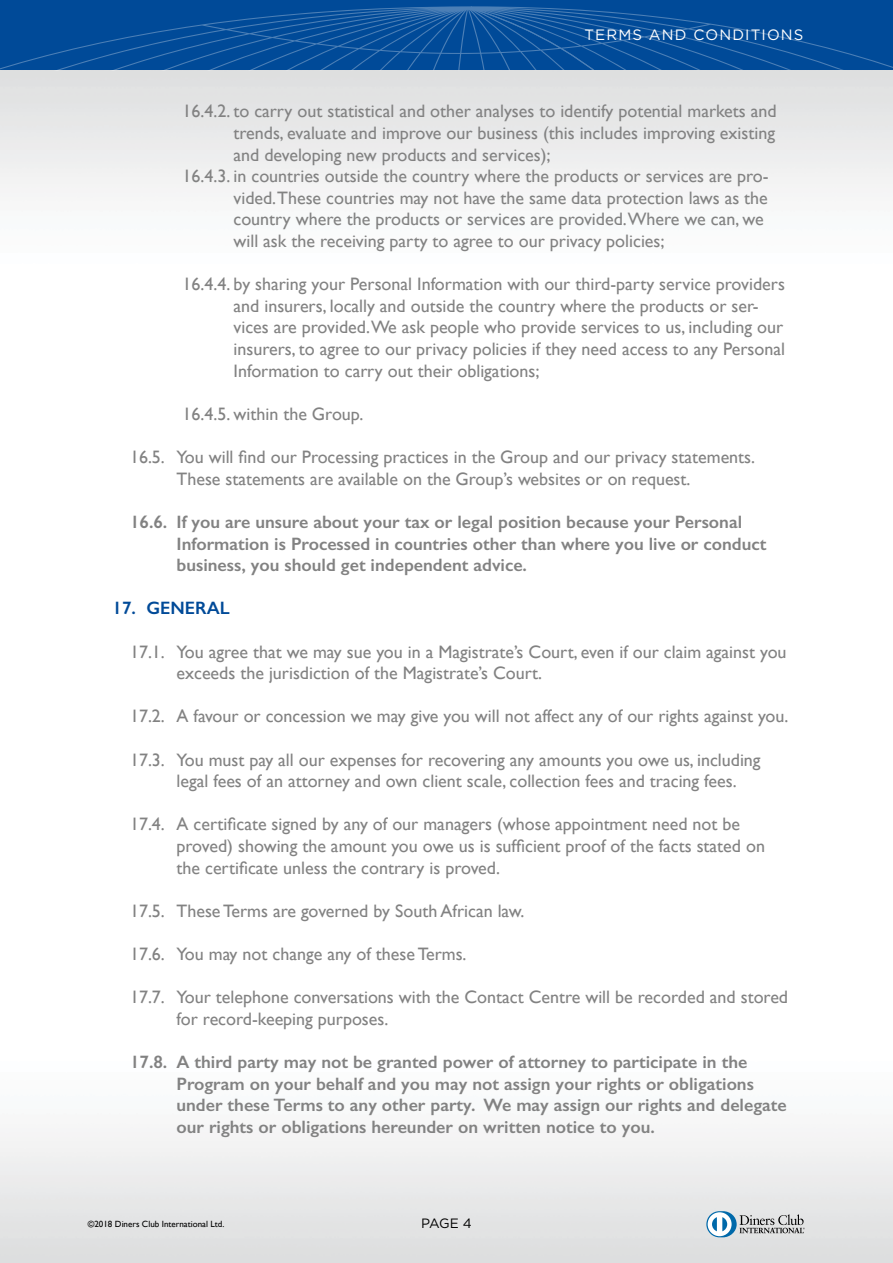
<style>
.page{position:relative;width:893px;height:1263px;background:#fff}
.page>*{position:absolute;margin:0;border:0;box-sizing:border-box;transform-origin:0 0}
.t1{font:18px/21.6px "Gill Sans";color:#828282}
.t2{font:600 18px/21.6px "Gill Sans";color:#828282}
.t3{font:600 18px "Gill Sans";color:#004a98}
.t4{font:15px "Gotham";letter-spacing:.075em;color:#fff}
.t5{font:13.5px "Gotham";color:#000}
.t6{font:9px "Gill Sans";color:#010101}
</style>
<div class="page">
<div style="left:0;top:0;width:893px;height:70px;background:#004a98"></div>
<svg style="left:0;top:6px;width:452px;height:65px"></svg>
<svg style="left:452px;top:6px;width:441px;height:65px"></svg>
<svg style="left:706px;top:1211px;width:99px;height:26px;background:#b3bfc7"></svg>
<p class="t4" style="left:584px;top:27px;width:221px">TERMS AND CONDITIONS</p>
<p class="t1" style="left:182px;top:100px;width:596px">16.4.2. to carry out statistical and other analyses to identify potential markets and</p>
<p class="t1" style="left:233px;top:122px;width:543px">trends, evaluate and improve our business (this includes improving existing</p>
<p class="t1" style="left:233px;top:144px;width:319px">and developing new products and services);</p>
<p class="t1" style="left:182px;top:165px;width:588px">16.4.3. in countries outside the country where the products or services are pro-</p>
<p class="t1" style="left:233px;top:187px;width:536px">vided.These countries may not have the same data protection laws as the</p>
<p class="t1" style="left:233px;top:208px;width:532px">country where the products or services are provided.Where we can, we</p>
<p class="t1" style="left:233px;top:230px;width:433px">will ask the receiving party to agree to our privacy policies;</p>
<p class="t1" style="left:234px;top:273px;width:553px;text-indent:-51px">16.4.4. by sharing your Personal Information with our third-party service providers and insurers, locally and outside the country where the products or ser&shy;vices are provided.We ask people who provide services to us, including our insurers, to agree to our privacy policies if they need access to any Personal Information to carry out their obligations;</p>
<p class="t1" style="left:183px;top:403px;width:182px">16.4.5. within the Group.</p>
<p class="t1" style="left:177px;top:446px;width:580px;text-indent:-46px">16.5. You will find our Processing practices in the Group and our privacy statements.<br>These statements are available on the Group’s websites or on request.</p>
<p class="t2" style="left:177px;top:511px;width:591px;text-indent:-46px">16.6. If you are unsure about your tax or legal position because your Personal<br>Information is Processed in countries other than where you live or conduct business, you should get independent advice.</p>
<p class="t3" style="left:113px;top:597px;width:119px">17. GENERAL</p>
<p class="t1" style="left:176px;top:640px;width:612px;text-indent:-46px">17.1. You agree that we may sue you in a Magistrate’s Court, even if our claim against you exceeds the jurisdiction of the Magistrate’s Court.</p>
<p class="t1" style="left:130px;top:705px;width:660px">17.2. A favour or concession we may give you will not affect any of our rights against you.</p>
<p class="t1" style="left:176px;top:748px;width:586px;text-indent:-46px">17.3. You must pay all our expenses for recovering any amounts you owe us, including legal fees of an attorney and own client scale, collection fees and tracing fees.</p>
<p class="t1" style="left:176px;top:813px;width:590px;text-indent:-46px">17.4. A certificate signed by any of our managers (whose appointment need not be proved) showing the amount you owe us is sufficient proof of the facts stated on the certificate unless the contrary is proved.</p>
<p class="t1" style="left:130px;top:900px;width:396px">17.5. These Terms are governed by South African law.</p>
<p class="t1" style="left:130px;top:943px;width:338px">17.6. You may not change any of these Terms.</p>
<p class="t1" style="left:176px;top:986px;width:613px;text-indent:-46px">17.7. Your telephone conversations with the Contact Centre will be recorded and stored for record-keeping purposes.</p>
<p class="t2" style="left:176px;top:1051px;width:612px;text-indent:-46px">17.8. A third party may not be granted power of attorney to participate in the Program on your behalf and you may not assign your rights or obligations under these Terms to any other party. We may assign our rights and delegate our rights or obligations hereunder on written notice to you.</p>
<p class="t6" style="left:88px;top:1219px;width:138px">©2018 Diners Club International Ltd.</p>
<p class="t5" style="left:421px;top:1215px;width:52px">PAGE 4</p>
</div>
